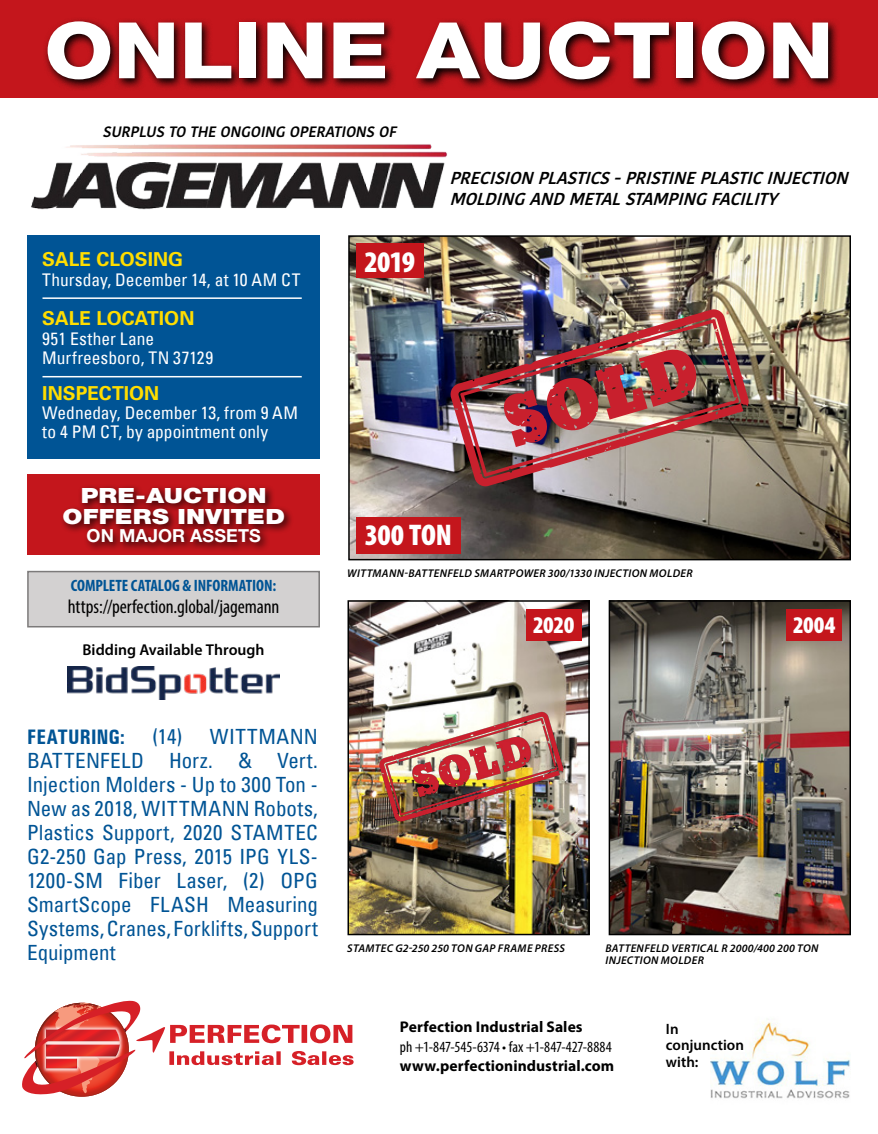
<style>
.page{position:relative;width:878px;height:1134px;background:#fff}
.page>*{position:absolute;margin:0;border:0;box-sizing:border-box;transform-origin:0 0}
.t1{font:800 78px "Helvetica Neue LT Std";color:#fff;scale:1.14 1}
.t2{font:900 condensed 30px "Myriad Pro";letter-spacing:-.02em;color:#fff}
.t3{font:900 condensed 24px "Myriad Pro";letter-spacing:-.02em;color:#fff}
.t4{font:condensed 21px/24px "Univers";color:#005495;text-align:justify}
.t5{font:900 21px/21.3px "Helvetica Neue LT Std";letter-spacing:.005em;color:#fff;text-align:center;scale:1.2 1}
.t6{font:700 condensed 21px "Univers";letter-spacing:.005em;color:#005495}
.t7{font:condensed 19.5px "Myriad Pro";letter-spacing:-.005em;color:#000}
.t8{font:700 19.2px "Univers";letter-spacing:.005em;color:#fd0}
.t9{font:700 18px "Helvetica Neue LT Std";letter-spacing:.005em;color:#fff}
.t10{font:condensed 17.4px/19.2px "Univers";color:#fff}
.t11{font:italic 600 17.25px/20.7px "Kohinoor Telugu";color:#000}
.t12{font:700 condensed 16.5px "Myriad Pro";letter-spacing:-.005em;color:#005495}
.t13{font:600 15.75px "Myriad Pro";color:#000}
.t14{font:700 15.45px "Myriad Pro";letter-spacing:.005em;color:#000}
.t15{font:condensed 15.45px "Myriad Pro";letter-spacing:.005em;color:#000}
.t16{font:italic 600 15px "Kohinoor Telugu";color:#000}
.t17{font:600 15px/16.5px "Myriad Pro";color:#000}
.t18{font:italic 600 11.25px/12px "Myriad Pro";letter-spacing:.03em;color:#000}
</style>
<div class="page">
<div style="left:0;top:0;width:878px;height:98px;background:#c4161c"></div>
<svg style="left:22px;top:1001px;width:331px;height:95px"></svg>
<div style="left:27px;top:235px;width:293px;height:224px;background:#005495"></div>
<hr style="left:42px;top:297px;width:260px;height:2px;background:#fff">
<hr style="left:42px;top:376px;width:260px;height:1px;background:#fff">
<div style="left:27px;top:474px;width:293px;height:80px;background:#c4161c"></div>
<div style="left:60px;top:484px;width:234px;height:68px;background:#000;opacity:.75"></div>
<div style="left:28px;top:572px;width:291px;height:55px;background:#d3d1d1"></div>
<div style="left:27px;top:571px;width:293px;height:56px;border:2px solid #7c7a7a"></div>
<svg style="left:44px;top:19px;width:794px;height:71px"></svg>
<img style="left:31px;top:144px;width:416px;height:65px">
<img style="left:351px;top:238px;width:496px;height:319px">
<div style="left:348px;top:235px;width:502px;height:325px;border:2px solid #000"></div>
<img style="left:611px;top:603px;width:236px;height:329px">
<div style="left:608px;top:600px;width:242px;height:335px;border:2px solid #000"></div>
<img style="left:350px;top:603px;width:237px;height:329px">
<div style="left:347px;top:600px;width:243px;height:335px;border:2px solid #000"></div>
<img style="left:710px;top:1022px;width:140px;height:77px">
<img style="left:450px;top:309px;width:298px;height:177px">
<img style="left:503px;top:349px;width:193px;height:98px">
<div style="left:356px;top:243px;width:67px;height:35px;background:#c4161c"></div>
<div style="left:526px;top:609px;width:55px;height:31px;background:#c4161c"></div>
<div style="left:786px;top:609px;width:56px;height:31px;background:#c4161c"></div>
<img style="left:68px;top:666px;width:211px;height:34px">
<div style="left:356px;top:517px;width:104px;height:37px;background:#c4161c"></div>
<img style="left:378px;top:692px;width:186px;height:144px">
<h1 class="t1" style="left:44px;top:4px;width:694px">ONLINE AUCTION</h1>
<p class="t16" style="left:102px;top:123px;width:300px">SURPLUSTO THEONGOING OPERATIONSOF</p>
<p class="t8" style="left:42px;top:248px;width:142px">SALE CLOSING</p>
<p class="t10" style="left:42px;top:270px;width:259px">Thursday, December 14, at 10 AM CT</p>
<p class="t8" style="left:42px;top:307px;width:153px">SALE LOCATION</p>
<p class="t10" style="left:42px;top:329px;width:172px">951 Esther Lane<br>Murfreesboro, TN 37129</p>
<p class="t8" style="left:42px;top:381px;width:118px">INSPECTION</p>
<p class="t10" style="left:42px;top:403px;width:257px">Wedneday, December 13, from 9 AM to 4 PM CT, by appointment only</p>
<h2 class="t2" style="left:364px;top:242px;width:52px">2019</h2>
<p class="t11" style="left:449px;top:168px;width:408px">PRECISIONPLASTICS-PRISTINEPLASTICINJECTION<br>MOLDINGANDMETALSTAMPINGFACILITY</p>
<p class="t5" style="left:63px;top:485px;width:187px">PRE-AUCTION<br>OFFERS INVITED</p>
<p class="t9" style="left:87px;top:525px;width:176px">ON MAJOR ASSETS</p>
<p class="t12" style="left:71px;top:575px;width:207px">COMPLETE CATALOG &amp; INFORMATION:</p>
<p class="t7" style="left:68px;top:595px;width:213px">https://perfection.global/jagemann</p>
<p class="t13" style="left:82px;top:640px;width:183px">Bidding Available Through</p>
<p class="t4" style="left:27px;top:725px;width:292px;text-indent:183px">WITTMANN BATTENFELD Horz. &amp; Vert.<br>Injection Molders - Up to 300 Ton - New as 2018, WITTMANN Robots, Plastics Support, 2020 STAMTEC G2-250 Gap Press, 2015 IPG YLS-1200-SM Fiber Laser, (2) OPG SmartScope FLASH Measuring Systems, Cranes, Forklifts, Support Equipment</p>
<p class="t6" style="left:27px;top:725px;width:99px">FEATURING:</p>
<p class="t4" style="left:152px;top:725px;width:31px">(14)</p>
<h2 class="t2" style="left:365px;top:516px;width:88px">300 TON</h2>
<p class="t18" style="left:347px;top:567px;width:347px">WITTMANN-BATTENFELD SMARTPOWER 300/1330 INJECTION MOLDER</p>
<p class="t3" style="left:533px;top:610px;width:43px">2020</p>
<p class="t3" style="left:793px;top:610px;width:44px">2004</p>
<p class="t18" style="left:347px;top:942px;width:219px">STAMTEC G2-250 250 TON GAP FRAME PRESS</p>
<p class="t18" style="left:605px;top:942px;width:215px">BATTENFELD VERTICAL R 2000/400 200 TON<br>INJECTION MOLDER</p>
<p class="t14" style="left:400px;top:1017px;width:184px">Perfection Industrial Sales</p>
<p class="t15" style="left:400px;top:1037px;width:213px">ph +1-847-545-6374 • fax +1-847-427-8884</p>
<p class="t14" style="left:400px;top:1056px;width:216px">www.perfectionindustrial.com</p>
<p class="t17" style="left:666px;top:1020px;width:79px">In conjunction with:</p>
</div>
